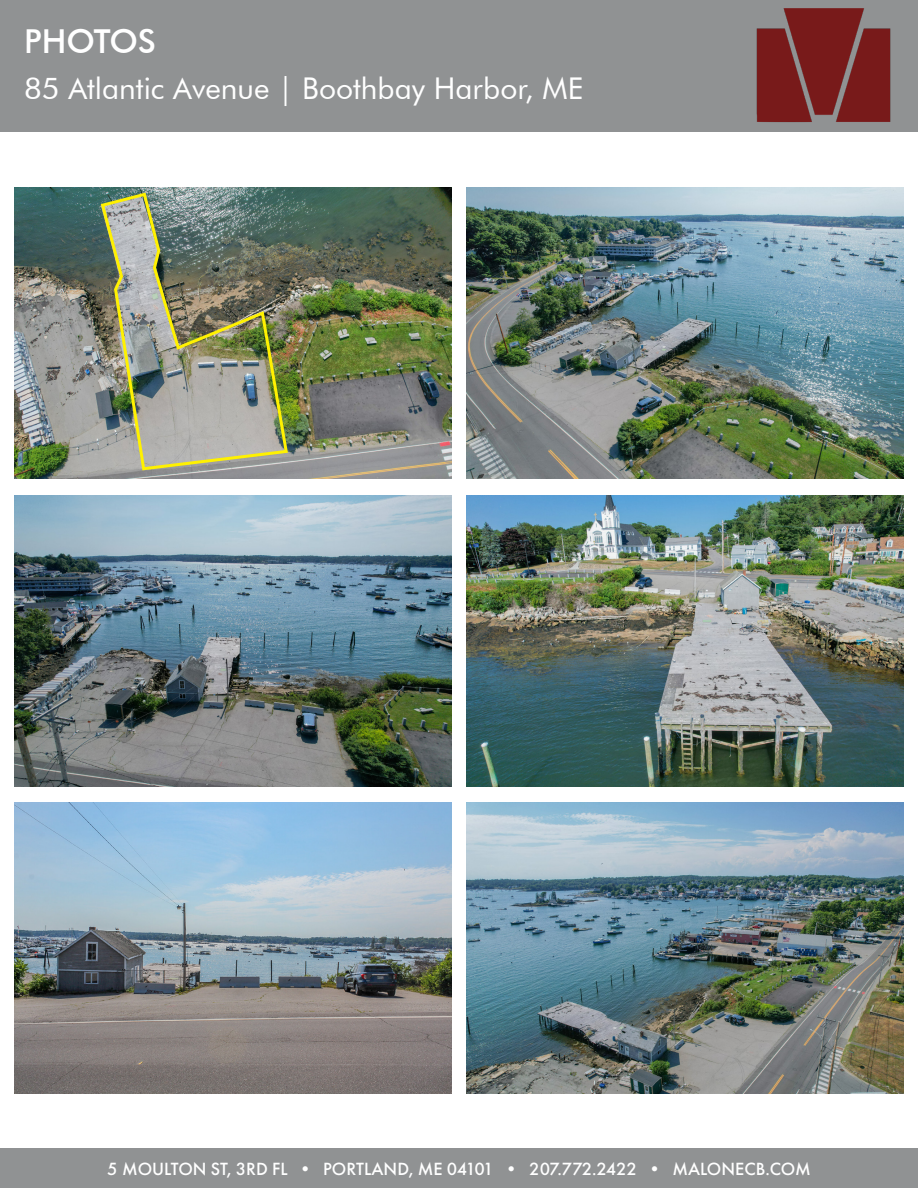
<style>
.page{position:relative;width:918px;height:1188px;background:#fff}
.page>*{position:absolute;margin:0;border:0;box-sizing:border-box;transform-origin:0 0}
.t1{font:500 33px "Futura BT";color:#fff}
.t2{font:30px "Futura BT";color:#fff}
.t3{font:500 18.3px "Futura PT";color:#fff}
</style>
<div class="page">
<div style="left:0;top:0;width:918px;height:131px;background:#909293"></div>
<img style="left:756px;top:9px;width:135px;height:113px">
<div style="left:0;top:1148px;width:918px;height:40px;background:#909293"></div>
<img style="left:15px;top:188px;width:436px;height:291px">
<img style="left:467px;top:188px;width:436px;height:291px">
<img style="left:15px;top:495px;width:436px;height:291px">
<img style="left:467px;top:495px;width:436px;height:291px">
<img style="left:15px;top:803px;width:436px;height:291px">
<img style="left:467px;top:803px;width:436px;height:291px">
<img style="left:99px;top:191px;width:191px;height:281px">
<p class="t1" style="left:24px;top:21px;width:133px">PHOTOS</p>
<p class="t2" style="left:24px;top:70px;width:561px">85 Atlantic Avenue | Boothbay Harbor, ME</p>
<p class="t3" style="left:107px;top:1158px;width:705px">5 MOULTON ST, 3RD FL • PORTLAND, ME 04101 • 207.772.2422 • MALONECB.COM</p>
</div>
